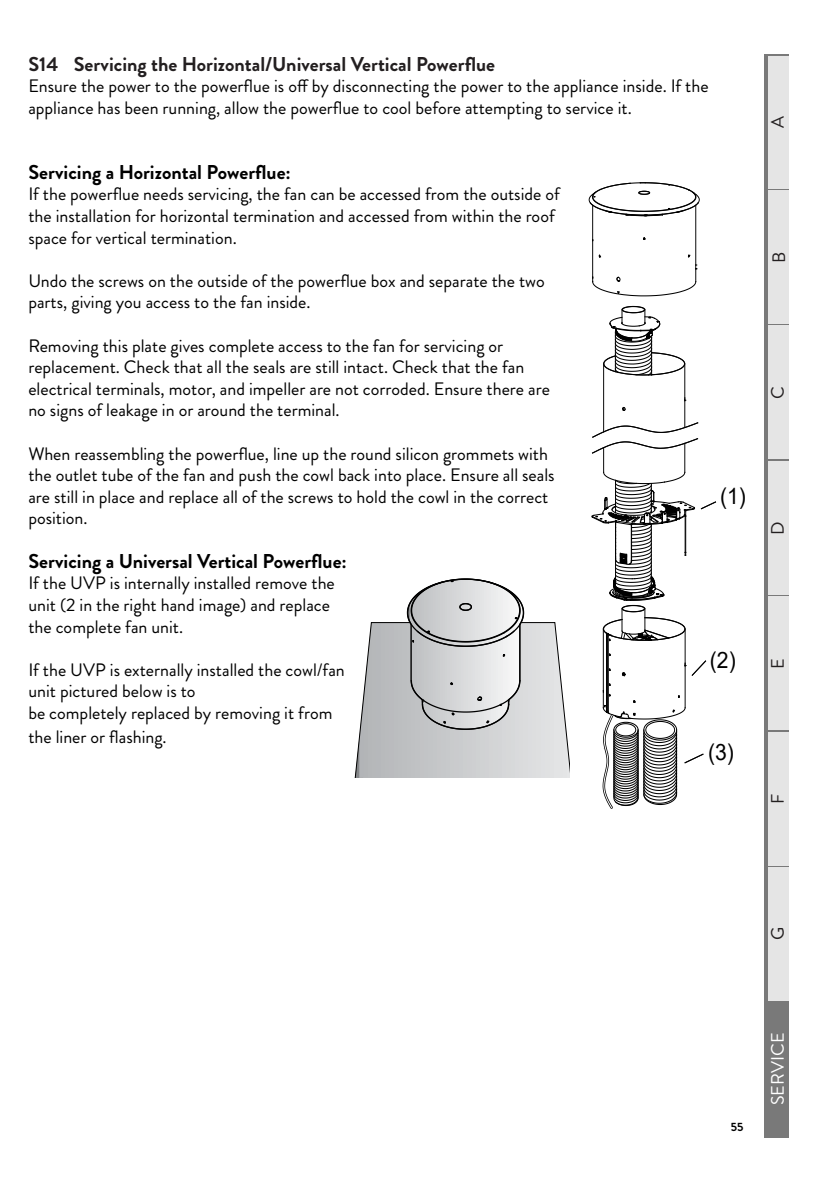
<style>
.page{position:relative;width:840px;height:1191px;background:#fff}
.page>*{position:absolute;margin:0;border:0;box-sizing:border-box;transform-origin:0 0}
.t1{font:22.6px "Arial";color:#000;scale:.93 1}
.Bold_Paragraph_Mod{font:700 20px "Brandon Grotesque";color:#000}
.t2{font:700 20px "Brandon Grotesque";color:#231f20}
.Paragraph{font:18px/21.6px "Brandon Grotesque";color:#000}
.t3{font:18px "Brandon Grotesque";color:#231f20}
.t4{font:18px "Brandon Grotesque";color:#fff}
.t5{font:700 12px "Brandon Grotesque";color:#000}
</style>
<div class="page">
<div style="left:763px;top:54px;width:25px;height:1083px;background:#797979"></div>
<div style="left:768px;top:56px;width:20px;height:132px;background:#e5e5e5"></div>
<div style="left:768px;top:190px;width:20px;height:134px;background:#e5e5e5"></div>
<div style="left:768px;top:326px;width:20px;height:133px;background:#e5e5e5"></div>
<div style="left:768px;top:461px;width:20px;height:133px;background:#e5e5e5"></div>
<div style="left:768px;top:596px;width:20px;height:134px;background:#e5e5e5"></div>
<div style="left:768px;top:732px;width:20px;height:133px;background:#e5e5e5"></div>
<div style="left:768px;top:867px;width:20px;height:133px;background:#e5e5e5"></div>
<hr style="left:695px;top:205px;width:1px;height:60px;background:#000">
<hr style="left:592px;top:205px;width:1px;height:76px;background:#000">
<svg style="left:592px;top:265px;width:104px;height:31px"></svg>
<hr style="left:684px;top:364px;width:1px;height:34px;background:#000">
<hr style="left:603px;top:364px;width:1px;height:68px;background:#000">
<svg style="left:588px;top:182px;width:111px;height:34px"></svg>
<svg style="left:603px;top:306px;width:82px;height:70px"></svg>
<svg style="left:591px;top:398px;width:125px;height:411px"></svg>
<svg style="left:354px;top:578px;width:215px;height:200px"></svg>
<p class="t2" style="left:28px;top:50px;width:468px">S14 Servicing the Horizontal/Universal Vertical Powerflue</p>
<p class="Paragraph" style="left:28px;top:76px;width:681px">Ensure the power to the powerflue is off by disconnecting the power to the appliance inside. If the appliance has been running, allow the powerflue to cool before attempting to service it.</p>
<p class="Bold_Paragraph_Mod" style="left:28px;top:158px;width:264px">Servicing a Horizontal Powerflue:</p>
<p class="Paragraph" style="left:28px;top:184px;width:532px">If the powerflue needs servicing, the fan can be accessed from the outside of the installation for horizontal termination and accessed from within the roof space for vertical termination.</p>
<p class="Paragraph" style="left:28px;top:270px;width:517px">Undo the screws on the outside of the powerflue box and separate the two parts, giving you access to the fan inside.</p>
<p class="Paragraph" style="left:28px;top:335px;width:523px">Removing this plate gives complete access to the fan for servicing or replacement. Check that all the seals are still intact. Check that the fan electrical terminals, motor, and impeller are not corroded. Ensure there are no signs of leakage in or around the terminal.</p>
<p class="Paragraph" style="left:28px;top:443px;width:527px">When reassembling the powerflue, line up the round silicon grommets with the outlet tube of the fan and push the cowl back into place. Ensure all seals are still in place and replace all of the screws to hold the cowl in the correct position.</p>
<p class="Bold_Paragraph_Mod" style="left:28px;top:547px;width:320px">Servicing a Universal Vertical Powerflue:</p>
<p class="Paragraph" style="left:28px;top:572px;width:308px">If the UVP is internally installed remove the unit (2 in the right hand image) and replace the complete fan unit.</p>
<p class="Paragraph" style="left:28px;top:659px;width:318px">If the UVP is externally installed the cowl/fan unit pictured below is to</p>
<p class="Paragraph" style="left:28px;top:701px;width:305px;line-height:24px">be completely replaced by removing it from the liner or flashing.</p>
<p class="t1" style="left:719px;top:480px;width:29px">(1)</p>
<p class="t1" style="left:709px;top:644px;width:29px">(2)</p>
<p class="t1" style="left:707px;top:736px;width:29px">(3)</p>
<p class="t3" style="left:764px;top:128px;width:13px;rotate:-90deg">A</p>
<p class="t3" style="left:766px;top:263px;width:13px;rotate:-90deg">B</p>
<p class="t3" style="left:764px;top:399px;width:14px;rotate:-90deg">C</p>
<p class="t3" style="left:764px;top:534px;width:15px;rotate:-90deg">D</p>
<p class="t3" style="left:764px;top:669px;width:12px;rotate:-90deg">E</p>
<p class="t3" style="left:764px;top:803px;width:12px;rotate:-90deg">F</p>
<p class="t3" style="left:764px;top:940px;width:15px;rotate:-90deg">G</p>
<p class="t5" style="left:730px;top:1118px;width:14px">55</p>
<p class="t4" style="left:764px;top:1105px;width:74px;rotate:-90deg">SERVICE</p>
</div>
